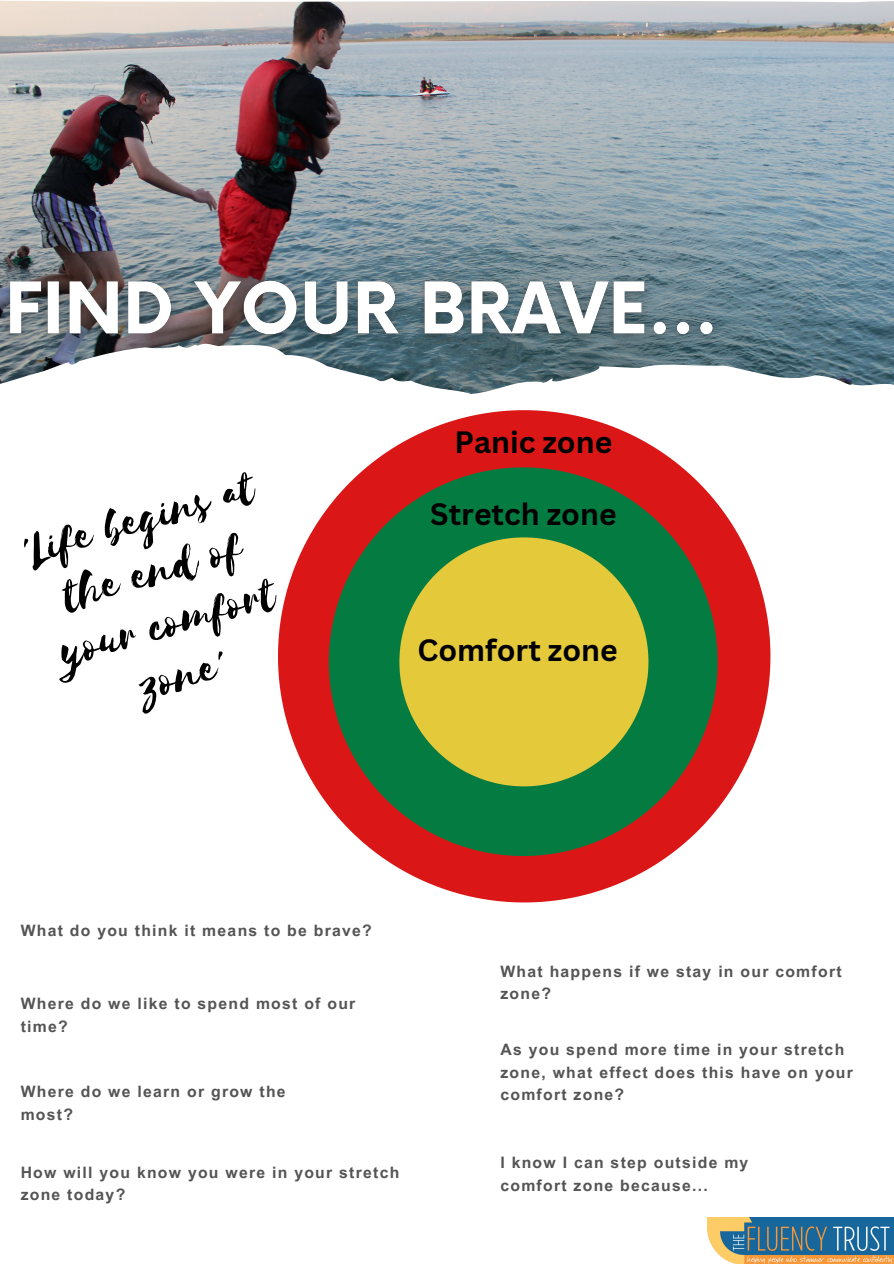
<style>
.page{position:relative;width:894px;height:1264px;background:#fff}
.page>*{position:absolute;margin:0;border:0;box-sizing:border-box;transform-origin:0 0}
.t1{font:52.35px/54px "Selima";color:#000;text-align:center}
.t2{font:700 30px "Canva Sans";color:#000}
.t3{font:700 15.75px/22.5px "Arial MT Pro";letter-spacing:.08em;color:#545454}
</style>
<div class="page">
<img style="left:0;top:0;width:893px;height:394px">
<img style="left:707px;top:1217px;width:186px;height:46px">
<svg style="left:278px;top:410px;width:492px;height:492px"></svg>
<svg style="left:329px;top:467px;width:388px;height:389px;background:#525f3a"></svg>
<svg style="left:399px;top:537px;width:249px;height:249px;background:#b3b83c"></svg>
<img style="left:0;top:258px;width:734px;height:117px">
<p class="t1" style="left:15px;top:527px;width:242px;rotate:-16deg">'Life begins at the end of your comfort zone'</p>
<p class="t2" style="left:454px;top:421px;width:159px">Panic zone</p>
<p class="t2" style="left:430px;top:492px;width:188px">Stretch zone</p>
<p class="t2" style="left:417px;top:628px;width:202px">Comfort zone</p>
<p class="t3" style="left:21px;top:921px;width:352px">What do you think it means to be brave?</p>
<p class="t3" style="left:21px;top:994px;width:336px">Where do we like to spend most of our time?</p>
<p class="t3" style="left:21px;top:1082px;width:266px">Where do we learn or grow the most?</p>
<p class="t3" style="left:21px;top:1163px;width:380px">How will you know you were in your stretch zone today?</p>
<p class="t3" style="left:500px;top:961px;width:342px">What happens if we stay in our comfort zone?</p>
<p class="t3" style="left:500px;top:1040px;width:354px">As you spend more time in your stretch zone, what effect does this have on your comfort zone?</p>
<p class="t3" style="left:500px;top:1153px;width:249px">I know I can step outside my comfort zone because...</p>
</div>
